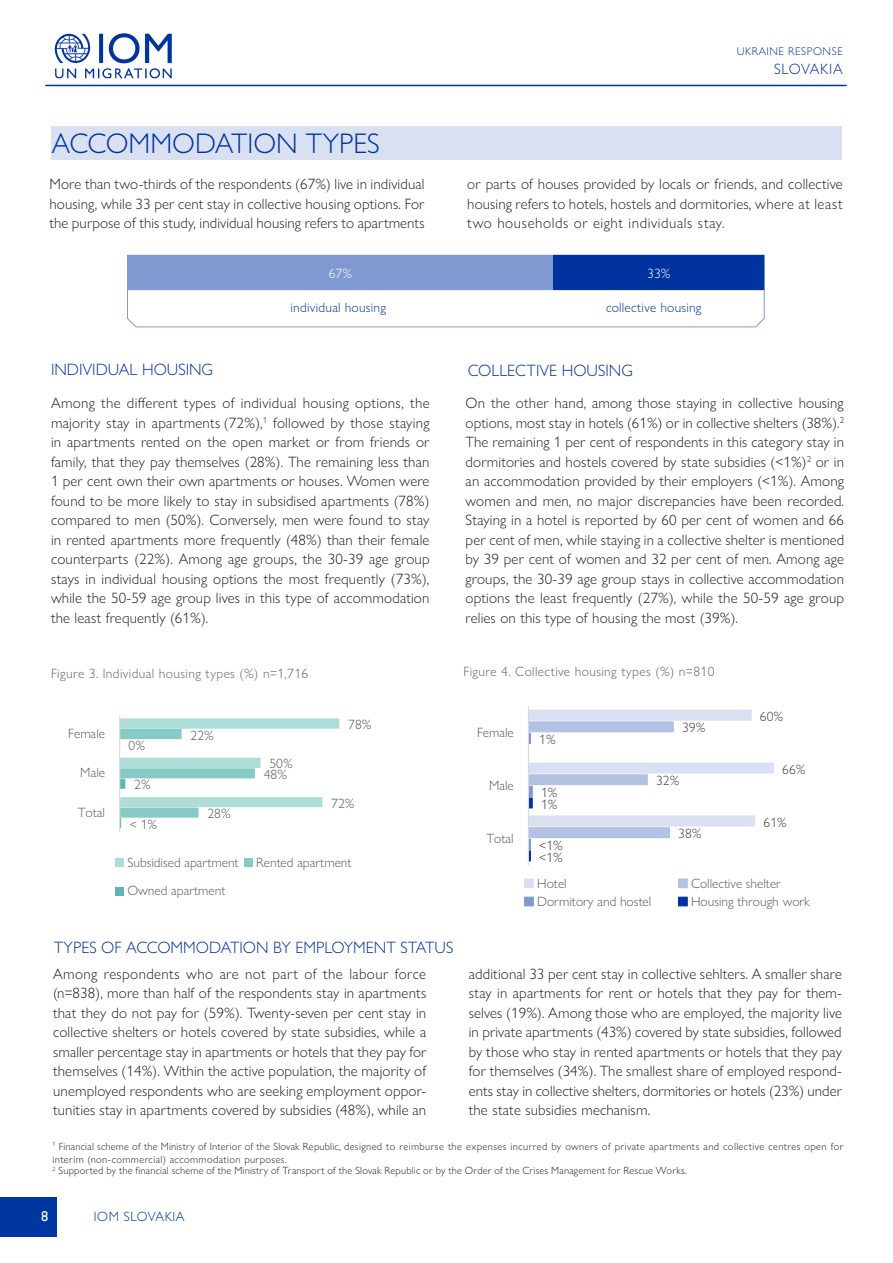
<style>
.page{position:relative;width:893px;height:1263px;background:#fff}
.page>*{position:absolute;margin:0;border:0;box-sizing:border-box;transform-origin:0 0}
.chapter_title{font:300 28.5px "Gill Sans Nova";color:#0033a0}
.chapter__subtitle{font:300 16.5px "Gill Sans Nova";color:#0033a0}
.chapter__body_text{font:300 15px/19.5px "Gill Sans Nova";letter-spacing:.01em;color:#231f20;text-align:justify}
.t1{font:300 15px "Gill Sans Nova";letter-spacing:.05em;color:#0033a0}
.t2{font:14.25px "Gill Sans Nova";color:#fff}
.t3{font:300 13.5px "Gill Sans Nova";color:#595959}
.figure__title{font:300 13.5px "Gill Sans Nova";letter-spacing:.03em;color:#636366}
.t4{font:300 13.5px "Gill Sans Nova";letter-spacing:.02em;color:#0033a0}
.t5{font:300 13.5px "Gill Sans Nova";letter-spacing:.005em;color:#404040}
.t6{font:300 13.5px "Gill Sans Nova";letter-spacing:.04em;color:#0036a0}
.t7{font:300 13.5px "Gill Sans Nova";color:#fff}
.t8{font:300 11.25px "Gill Sans Nova";letter-spacing:.05em;color:#0033a0}
.footnote{font:300 10.5px/13.5px "Gill Sans Nova";letter-spacing:.025em;color:#231f20}
</style>
<div class="page">
<img style="left:54px;top:33px;width:118px;height:46px">
<hr style="left:46px;top:85px;width:800px;height:1px;background:#0033a0">
<div style="left:0;top:1197px;width:57px;height:39px;background:#0036a0"></div>
<svg style="left:127px;top:281px;width:638px;height:47px"></svg>
<div style="left:51px;top:126px;width:791px;height:33px;background:#d9e0f2"></div>
<div style="left:127px;top:255px;width:427px;height:35px;background:#8099d0"></div>
<div style="left:554px;top:255px;width:210px;height:35px;background:#0033a0"></div>
<svg style="left:529px;top:709px;width:245px;height:152px"></svg>
<hr style="left:528px;top:706px;width:1px;height:159px;background:#d9d9d9">
<div style="left:524px;top:878px;width:10px;height:10px;background:#d9e0f1;border:1px solid #d9e0f1"></div>
<div style="left:678px;top:878px;width:10px;height:10px;background:#b3c2e3;border:1px solid #b3c2e3"></div>
<div style="left:524px;top:897px;width:10px;height:9px;background:#8099d0"></div>
<div style="left:678px;top:897px;width:10px;height:9px;background:#0033a0;border:1px solid #0033a0"></div>
<svg style="left:120px;top:718px;width:219px;height:110px"></svg>
<hr style="left:119px;top:714px;width:1px;height:118px;background:#d9d9d9">
<div style="left:115px;top:858px;width:9px;height:9px;background:#aedcd9"></div>
<div style="left:244px;top:858px;width:8px;height:9px;background:#85cac5"></div>
<div style="left:115px;top:886px;width:9px;height:9px;background:#5cb8b2"></div>
<p class="chapter_title" style="left:52px;top:126px;width:329px">ACCOMMODATION TYPES</p>
<p class="t8" style="left:737px;top:45px;width:108px">UKRAINE RESPONSE</p>
<p class="t1" style="left:774px;top:60px;width:70px">SLOVAKIA</p>
<p class="chapter__body_text" style="left:50px;top:174px;width:377px">More than two-thirds of the respondents (67%) live in individual housing, while 33 per cent stay in collective housing options. For the purpose of this study, individual housing refers to apartments</p>
<p class="chapter__body_text" style="left:467px;top:174px;width:377px">or parts of houses provided by locals or friends, and collective housing refers to hotels, hostels and dormitories, where at least two households or eight individuals stay.</p>
<p class="t7" style="left:329px;top:265px;width:25px">67%</p>
<p class="t7" style="left:647px;top:265px;width:25px">33%</p>
<p class="t4" style="left:291px;top:299px;width:97px">individual housing</p>
<p class="t4" style="left:606px;top:299px;width:97px">collective housing</p>
<p class="chapter__subtitle" style="left:51px;top:359px;width:164px">INDIVIDUAL HOUSING</p>
<p class="chapter__subtitle" style="left:468px;top:361px;width:167px">COLLECTIVE HOUSING</p>
<p class="chapter__body_text" style="left:51px;top:393px;width:380px">Among the different types of individual housing options, the majority stay in apartments (72%),<sup>1</sup> followed by those staying in apartments rented on the open market or from friends or family, that they pay themselves (28%). The remaining less than 1 per cent own their own apartments or houses. Women were found to be more likely to stay in subsidised apartments (78%) compared to men (50%). Conversely, men were found to stay in rented apartments more frequently (48%) than their female counterparts (22%). Among age groups, the 30-39 age group stays in individual housing options the most frequently (73%), while the 50-59 age group lives in this type of accommodation the least frequently (61%).</p>
<p class="chapter__body_text" style="left:466px;top:393px;width:380px">On the other hand, among those staying in collective housing options, most stay in hotels (61%) or in collective shelters (38%).<sup>2<br></sup>The remaining 1 per cent of respondents in this category stay in dormitories and hostels covered by state subsidies (&lt;1%)<sup>2</sup> or in an accommodation provided by their employers (&lt;1%). Among women and men, no major discrepancies have been recorded.<br>Staying in a hotel is reported by 60 per cent of women and 66 per cent of men, while staying in a collective shelter is mentioned by 39 per cent of women and 32 per cent of men. Among age groups, the 30-39 age group stays in collective accommodation options the least frequently (27%), while the 50-59 age group relies on this type of housing the most (39%).</p>
<p class="figure__title" style="left:51px;top:665px;width:259px">Figure 3. Individual housing types (%) n=1,716</p>
<p class="figure__title" style="left:463px;top:664px;width:252px">Figure 4. Collective housing types (%) n=810</p>
<p class="t3" style="left:68px;top:725px;width:38px">Female</p>
<p class="t3" style="left:129px;top:737px;width:18px">0%</p>
<p class="t3" style="left:190px;top:727px;width:25px">22%</p>
<p class="t3" style="left:348px;top:716px;width:25px">78%</p>
<p class="t3" style="left:477px;top:724px;width:38px">Female</p>
<p class="t5" style="left:539px;top:731px;width:18px">1%</p>
<p class="t5" style="left:682px;top:719px;width:25px">39%</p>
<p class="t3" style="left:80px;top:765px;width:26px">Male</p>
<p class="t3" style="left:78px;top:804px;width:29px">Total</p>
<p class="t3" style="left:134px;top:776px;width:18px">2%</p>
<p class="t3" style="left:130px;top:816px;width:29px">&lt; 1%</p>
<p class="t3" style="left:207px;top:805px;width:25px">28%</p>
<p class="t3" style="left:269px;top:756px;width:25px">50%</p>
<p class="t3" style="left:264px;top:766px;width:25px">48%</p>
<p class="t3" style="left:331px;top:795px;width:25px">72%</p>
<p class="t3" style="left:489px;top:777px;width:26px">Male</p>
<p class="t3" style="left:487px;top:830px;width:29px">Total</p>
<p class="t5" style="left:541px;top:784px;width:18px">1%</p>
<p class="t5" style="left:541px;top:796px;width:18px">1%</p>
<p class="t5" style="left:539px;top:837px;width:25px">&lt;1%</p>
<p class="t5" style="left:656px;top:772px;width:25px">32%</p>
<p class="t5" style="left:678px;top:825px;width:25px">38%</p>
<p class="t5" style="left:760px;top:708px;width:25px">60%</p>
<p class="t5" style="left:782px;top:761px;width:25px">66%</p>
<p class="t5" style="left:764px;top:814px;width:25px">61%</p>
<p class="t3" style="left:127px;top:854px;width:113px">Subsidised apartment</p>
<p class="t3" style="left:256px;top:854px;width:97px">Rented apartment</p>
<p class="t3" style="left:127px;top:882px;width:100px">Owned apartment</p>
<p class="chapter__subtitle" style="left:54px;top:937px;width:401px">TYPES OF ACCOMMODATION BY EMPLOYMENT STATUS</p>
<p class="t5" style="left:539px;top:849px;width:25px">&lt;1%</p>
<p class="t3" style="left:537px;top:875px;width:31px">Hotel</p>
<p class="t3" style="left:691px;top:875px;width:91px">Collective shelter</p>
<p class="t3" style="left:537px;top:893px;width:116px">Dormitory and hostel</p>
<p class="t3" style="left:691px;top:893px;width:120px">Housing through work</p>
<p class="chapter__body_text" style="left:53px;top:963px;width:375px">Among respondents who are not part of the labour force (n=838), more than half of the respondents stay in apartments that they do not pay for (59%). Twenty-seven per cent stay in collective shelters or hotels covered by state subsidies, while a smaller percentage stay in apartments or hotels that they pay for themselves (14%). Within the active population, the majority of unemployed respondents who are seeking employment oppor&shy;tunities stay in apartments covered by subsidies (48%), while an</p>
<p class="chapter__body_text" style="left:469px;top:963px;width:375px">additional 33 per cent stay in collective sehlters. A smaller share stay in apartments for rent or hotels that they pay for them&shy;selves (19%). Among those who are employed, the majority live in private apartments (43%) covered by state subsidies, followed by those who stay in rented apartments or hotels that they pay for themselves (34%). The smallest share of employed respond&shy;ents stay in collective shelters, dormitories or hotels (23%) under the state subsidies mechanism.</p>
<p class="footnote" style="left:53px;top:1139px;width:792px"><sup>1</sup> Financial scheme of the Ministry of Interior of the Slovak Republic, designed to reimburse the expenses incurred by owners of private apartments and collective centres open for interim (non-commercial) accommodation purposes.</p>
<p class="footnote" style="left:53px;top:1164px;width:636px"><sup>2</sup> Supported by the financial scheme of the Ministry of Transport of the Slovak Republic or by the Order of the Crises Management for Rescue Works.</p>
<p class="t2" style="left:41px;top:1208px;width:9px">8</p>
<p class="t6" style="left:94px;top:1208px;width:92px">IOM SLOVAKIA</p>
</div>
